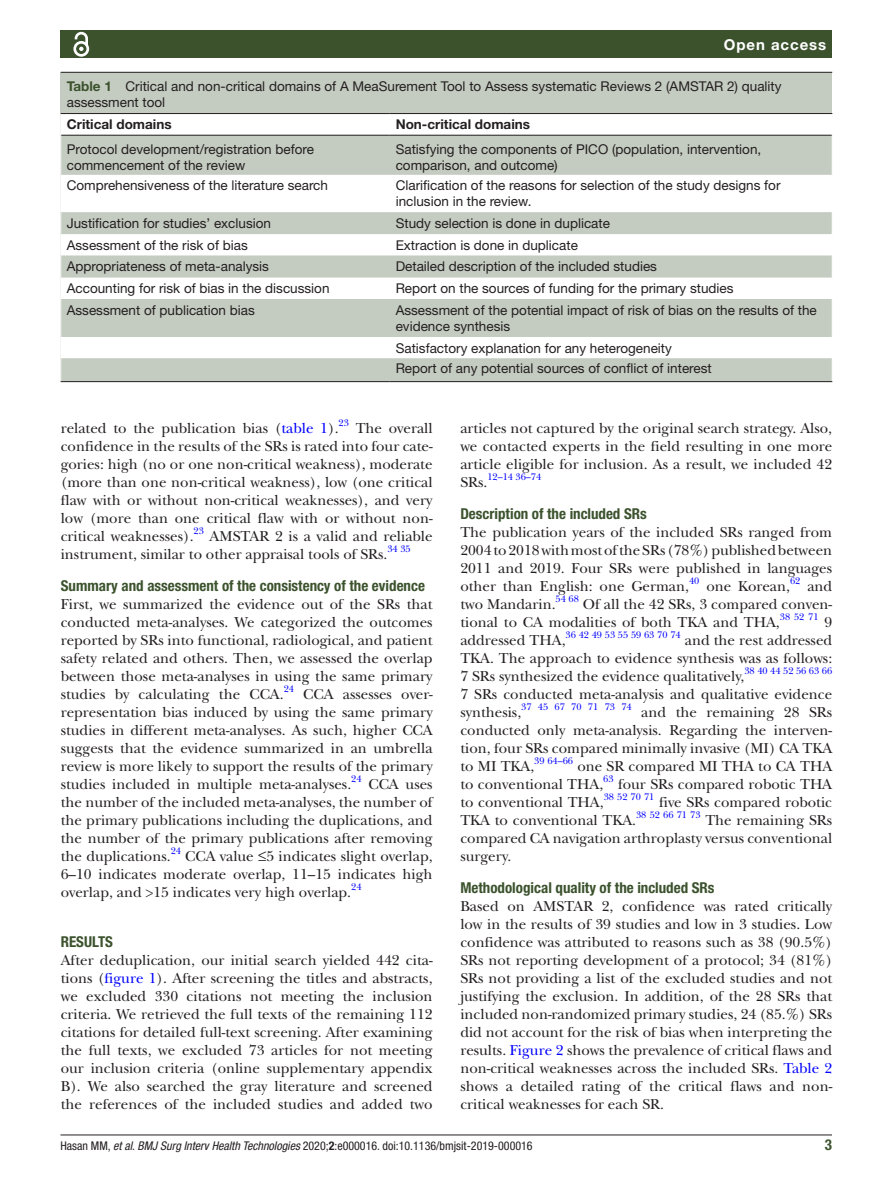
<style>
.page{position:relative;width:893px;height:1191px;background:#fff}
.page>*{position:absolute;margin:0;border:0;box-sizing:border-box;transform-origin:0 0}
.t1{font:15px/18px "New Baskerville";color:#231f20;text-align:justify}
.t2{font:700 condensed 15px "Helvetica Neue LT Std";color:#3b522d}
.t3{font:700 15px "Helvetica Neue LT Std";letter-spacing:.065em;color:#fff}
.t4{font:13.5px/16.2px "Helvetica Neue LT Std";color:#231f20}
.t5{font:700 13.5px "Helvetica Neue LT Std";color:#231f20}
.t6{font:condensed 12px "Helvetica Neue LT Std";color:#231f20}
.t7{font:9.9px "New Baskerville";color:#00f}
.s1{font-weight:700;color:#3b522d}
.s2{color:#00f}
.s3{font-style:italic}
.s4{font-weight:700}
</style>
<div class="page">
<hr style="left:61px;top:1134px;width:771px;height:1px;background:#231f20">
<div style="left:61px;top:31px;width:771px;height:27px;background:#3b522d"></div>
<svg style="left:73px;top:31px;width:17px;height:26px"></svg>
<div style="left:61px;top:73px;width:771px;height:309px;background:#c4cbc0"></div>
<hr style="left:61px;top:72px;width:771px;height:1px;background:#231f20">
<svg style="left:61px;top:114px;width:771px;height:21px;background:#fbfbfb"></svg>
<svg style="left:61px;top:136px;width:771px;height:245px"></svg>
<hr style="left:61px;top:113px;width:329px;height:1px;background:#231f20">
<hr style="left:61px;top:135px;width:329px;height:1px;background:#231f20">
<hr style="left:390px;top:113px;width:442px;height:1px;background:#231f20">
<hr style="left:390px;top:135px;width:442px;height:1px;background:#231f20">
<hr style="left:61px;top:381px;width:329px;height:1px;background:#231f20">
<hr style="left:390px;top:381px;width:442px;height:1px;background:#231f20">
<svg style="left:60px;top:114px;width:1px;height:21px"></svg>
<svg style="left:60px;top:212px;width:1px;height:87px"></svg>
<svg style="left:60px;top:337px;width:1px;height:44px"></svg>
<p class="t3" style="left:724px;top:35px;width:104px">Open access</p>
<p class="t4" style="left:67px;top:77px;width:716px"><span class="s1">Table 1</span> Critical and non-critical domains of A MeaSurement Tool to Assess systematic Reviews 2 (AMSTAR 2) quality assessment tool</p>
<p class="t5" style="left:67px;top:116px;width:106px">Critical domains</p>
<p class="t5" style="left:396px;top:116px;width:136px">Non-critical domains</p>
<p class="t4" style="left:67px;top:141px;width:249px">Protocol development/registration before commencement of the review</p>
<p class="t4" style="left:396px;top:141px;width:367px">Satisfying the components of PICO (population, intervention, comparison, and outcome)</p>
<p class="t4" style="left:67px;top:177px;width:263px">Comprehensiveness of the literature search</p>
<p class="t4" style="left:396px;top:177px;width:386px">Clarification of the reasons for selection of the study designs for inclusion in the review.</p>
<p class="t4" style="left:67px;top:215px;width:206px">Justification for studies’ exclusion</p>
<p class="t4" style="left:396px;top:215px;width:216px">Study selection is done in duplicate</p>
<p class="t4" style="left:67px;top:237px;width:183px">Assessment of the risk of bias</p>
<p class="t4" style="left:396px;top:237px;width:184px">Extraction is done in duplicate</p>
<p class="t4" style="left:67px;top:258px;width:204px">Appropriateness of meta-analysis</p>
<p class="t4" style="left:396px;top:258px;width:263px">Detailed description of the included studies</p>
<p class="t4" style="left:67px;top:280px;width:264px">Accounting for risk of bias in the discussion</p>
<p class="t4" style="left:396px;top:280px;width:339px">Report on the sources of funding for the primary studies</p>
<p class="t4" style="left:67px;top:301px;width:190px">Assessment of publication bias</p>
<p class="t4" style="left:396px;top:301px;width:423px">Assessment of the potential impact of risk of bias on the results of the evidence synthesis</p>
<p class="t4" style="left:396px;top:337px;width:318px;line-height:20.1px">Satisfactory explanation for any heterogeneity<br>Report of any potential sources of conflict of interest</p>
<p class="t1" style="left:61px;top:419px;width:279px">related to the publication bias (<span class="s2">table 1</span>).</p>
<p class="t7" style="left:339px;top:417px;width:12px">23</p>
<p class="t1" style="left:61px;top:419px;width:373px;text-indent:295px">The overall confidence in the results of the SRs is rated into four cate&shy;gories: high (no or one non-critical weakness), moderate (more than one non-critical weakness), low (one critical flaw with or without non-critical weaknesses), and very low (more than one critical flaw with or without non&shy;critical weaknesses).</p>
<p class="t7" style="left:194px;top:525px;width:12px">23</p>
<p class="t1" style="left:61px;top:527px;width:373px;text-indent:149px">AMSTAR 2 is a valid and reliable instrument, similar to other appraisal tools of SRs.</p>
<p class="t7" style="left:387px;top:543px;width:25px">34 35</p>
<p class="t2" style="left:61px;top:576px;width:366px">Summary and assessment of the consistency of the evidence</p>
<p class="t1" style="left:61px;top:595px;width:373px">First, we summarized the evidence out of the SRs that conducted meta-analyses. We categorized the outcomes reported by SRs into functional, radiological, and patient safety related and others. Then, we assessed the overlap between those meta-analyses in using the same primary studies by calculating the CCA.</p>
<p class="t7" style="left:284px;top:683px;width:12px">24</p>
<p class="t1" style="left:61px;top:685px;width:373px;text-indent:243px">CCA assesses over&shy;representation bias induced by using the same primary studies in different meta-analyses. As such, higher CCA suggests that the evidence summarized in an umbrella review is more likely to support the results of the primary studies included in multiple meta-analyses.</p>
<p class="t7" style="left:351px;top:773px;width:12px">24</p>
<p class="t1" style="left:61px;top:775px;width:373px;text-indent:308px">CCA uses the number of the included meta-analyses, the number of the primary publications including the duplications, and the number of the primary publications after removing the duplications.</p>
<p class="t7" style="left:171px;top:845px;width:12px">24</p>
<p class="t1" style="left:61px;top:847px;width:373px;text-indent:125px">CCA value ≤5 indicates slight overlap, 6–10 indicates moderate overlap, 11–15 indicates high overlap, and &gt;15 indicates very high overlap.</p>
<p class="t7" style="left:351px;top:881px;width:12px">24</p>
<p class="t2" style="left:61px;top:933px;width:54px">Results</p>
<p class="t1" style="left:61px;top:951px;width:373px">After deduplication, our initial search yielded 442 cita&shy;tions (<span class="s2">figure 1</span>). After screening the titles and abstracts, we excluded 330 citations not meeting the inclusion criteria. We retrieved the full texts of the remaining 112 citations for detailed full-text screening. After examining the full texts, we excluded 73 articles for not meeting our inclusion criteria (online supplementary appendix B). We also searched the gray literature and screened the references of the included studies and added two</p>
<p class="t1" style="left:460px;top:419px;width:373px">articles not captured by the original search strategy. Also, we contacted experts in the field resulting in one more article eligible for inclusion. As a result, we included 42<br>SRs.</p>
<p class="t7" style="left:487px;top:471px;width:55px">12–14 36–74</p>
<p class="t2" style="left:460px;top:504px;width:188px">Description of the included SRs</p>
<p class="t1" style="left:460px;top:523px;width:373px">The publication years of the included SRs ranged from 2004 to 2018 with most of the SRs (78%) published between 2011 and 2019. Four SRs were published in languages other than English: one German,</p>
<p class="t7" style="left:689px;top:575px;width:12px">40</p>
<p class="t1" style="left:706px;top:577px;width:85px">one Korean,</p>
<p class="t7" style="left:790px;top:575px;width:12px">62</p>
<p class="t1" style="left:807px;top:577px;width:26px">and</p>
<p class="t1" style="left:460px;top:595px;width:97px">two Mandarin.</p>
<p class="t7" style="left:556px;top:593px;width:25px">54 68</p>
<p class="t1" style="left:460px;top:595px;width:373px;text-indent:123px">Of all the 42 SRs, 3 compared conven&shy;tional to CA modalities of both TKA and THA,</p>
<p class="t7" style="left:780px;top:611px;width:40px">38 52 71</p>
<p class="t1" style="left:824px;top:613px;width:9px">9</p>
<p class="t1" style="left:460px;top:631px;width:107px">addressed THA,</p>
<p class="t7" style="left:566px;top:629px;width:117px">36 42 49 53 55 59 63 70 74</p>
<p class="t1" style="left:460px;top:631px;width:373px;text-indent:224px">and the rest addressed TKA. The approach to evidence synthesis was as follows:<br>7 SRs synthesized the evidence qualitatively,</p>
<p class="t7" style="left:744px;top:665px;width:89px">38 40 44 52 56 63 66</p>
<p class="t1" style="left:460px;top:685px;width:373px">7 SRs conducted meta-analysis and qualitative evidence synthesis,</p>
<p class="t7" style="left:521px;top:701px;width:112px">37 45 67 70 71 73 74</p>
<p class="t1" style="left:460px;top:703px;width:373px;text-indent:181px">and the remaining 28 SRs conducted only meta-analysis. Regarding the interven&shy;tion, four SRs compared minimally invasive (MI) CA TKA to MI TKA,</p>
<p class="t7" style="left:534px;top:755px;width:40px">39 64–66</p>
<p class="t1" style="left:460px;top:757px;width:373px;text-indent:117px">one SR compared MI THA to CA THA to conventional THA,</p>
<p class="t7" style="left:603px;top:773px;width:12px">63</p>
<p class="t1" style="left:618px;top:775px;width:216px">four SRs compared robotic THA</p>
<p class="t1" style="left:460px;top:793px;width:145px">to conventional THA,</p>
<p class="t7" style="left:604px;top:791px;width:52px">38 52 70 71</p>
<p class="t1" style="left:659px;top:793px;width:175px">five SRs compared robotic</p>
<p class="t1" style="left:460px;top:811px;width:177px">TKA to conventional TKA.</p>
<p class="t7" style="left:636px;top:809px;width:66px">38 52 66 71 73</p>
<p class="t1" style="left:460px;top:811px;width:373px;text-indent:245px">The remaining SRs compared CA navigation arthroplasty versus conventional surgery.</p>
<p class="t2" style="left:460px;top:879px;width:256px">Methodological quality of the included SRs</p>
<p class="t1" style="left:460px;top:897px;width:373px">Based on AMSTAR 2, confidence was rated critically low in the results of 39 studies and low in 3 studies. Low confidence was attributed to reasons such as 38 (90.5%)<br>SRs not reporting development of a protocol; 34 (81%)<br>SRs not providing a list of the excluded studies and not justifying the exclusion. In addition, of the 28 SRs that included non-randomized primary studies, 24 (85.%) SRs did not account for the risk of bias when interpreting the results. <span class="s2">Figure 2</span> shows the prevalence of critical flaws and non-critical weaknesses across the included SRs. <span class="s2">Table 2 </span>shows a detailed rating of the critical flaws and non&shy;critical weaknesses for each SR.</p>
<p class="t6" style="left:61px;top:1138px;width:474px">Hasan MM, <span class="s3">et al</span>. <span class="s3">BMJ Surg Interv Health Technologies</span> 2020;<span class="s4">2</span>:e000016. doi:10.1136/bmjsit-2019-000016</p>
<p class="t2" style="left:825px;top:1135px;width:9px">3</p>
</div>
